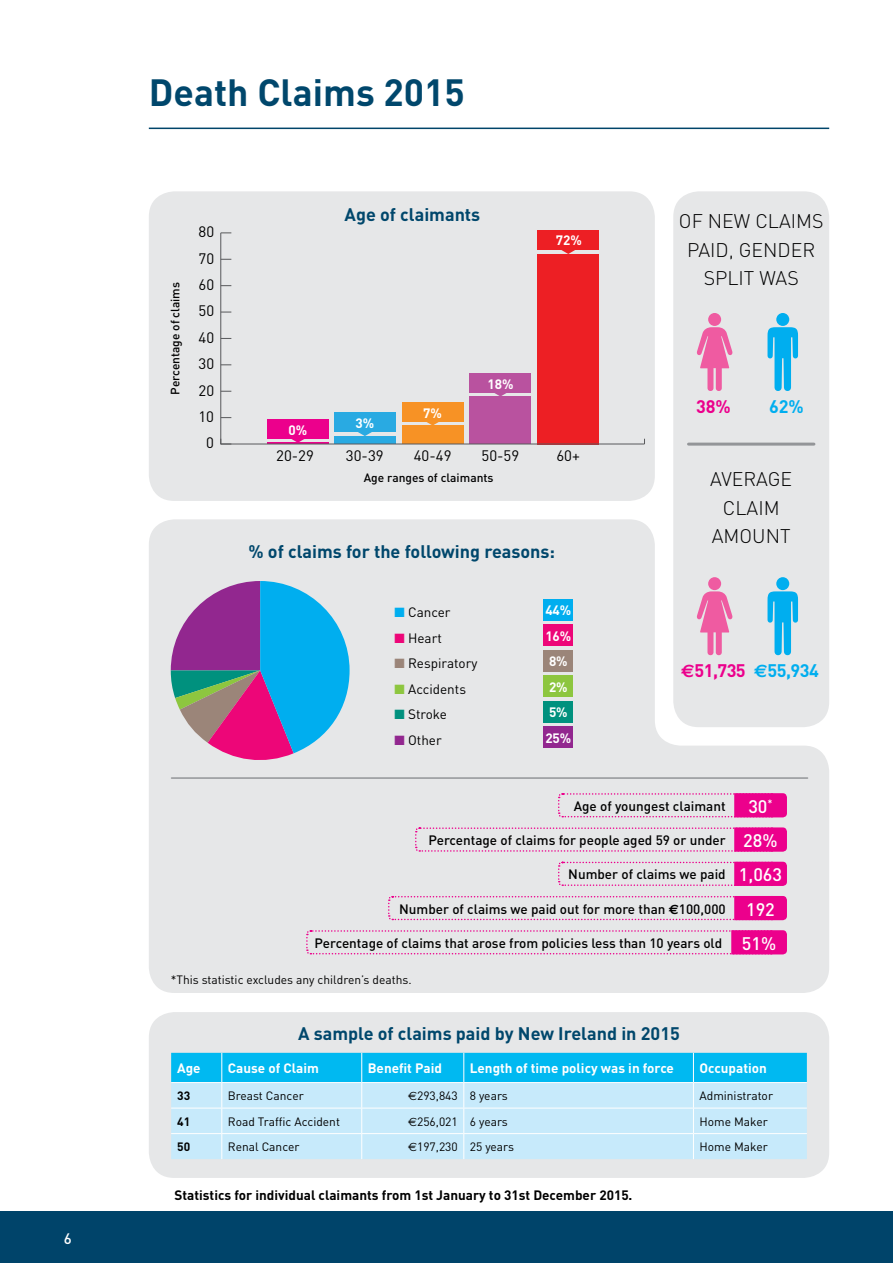
<style>
.page{position:relative;width:893px;height:1263px;background:#fff}
.page>*{position:absolute;margin:0;border:0;box-sizing:border-box;transform-origin:0 0}
.t1{font:700 37.5px "DIN";color:#00476c}
.t2{font:300 19.5px/28.5px "DIN";color:#000;text-align:center}
.t3{font:700 18px "DIN";color:#00476c}
.t4{font:700 18px "DIN";letter-spacing:-.03em;color:#ec008c}
.t5{font:700 18px "DIN";color:#00aeef}
.t6{font:500 18px "DIN";color:#fff}
.t7{font:15px "DIN";color:#000}
.t8{font:500 15px "DIN";color:#fff}
.t9{font:500 13.5px "DIN";color:#000}
.t10{font:700 13.5px "DIN";color:#fff}
.t11{font:700 13.5px "DIN";color:#000}
.t12{font:13.5px "DIN";color:#000}
.t13{font:12px "DIN";color:#000}
.t14{font:500 12px "DIN";color:#000}
.t15{font:700 12px "DIN";color:#000}
.t16{font:500 10.5px "DIN";color:#fff}
.s1{color:#00aeef}
.s2{color:#ed0678}
.s3{color:#9b8579}
.s4{color:#8dc63f}
.s5{color:#00917e}
.s6{color:#92278f}
.s7{font-family:"Euro Sans"}
.s8{font-family:"Euro Sans";color:#00aeef}
.s9{font-size:18px;color:#fff}
.s10{font-family:"Euro Sans";font-weight:700}
</style>
<div class="page">
<div style="left:0;top:1212px;width:893px;height:51px;background:#00446a"></div>
<div style="left:149px;top:519px;width:680px;height:474px;background:#e6e7e8"></div>
<hr style="left:149px;top:128px;width:680px;height:1px;background:#00446a">
<div style="left:149px;top:191px;width:506px;height:310px;background:#e6e7e8;border-radius:26px"></div>
<div style="left:673px;top:191px;width:156px;height:536px;background:#e6e7e8;border-radius:26px"></div>
<div style="left:538px;top:231px;width:61px;height:19px;background:#ed1f24"></div>
<svg style="left:561px;top:250px;width:14px;height:4px"></svg>
<div style="left:470px;top:373px;width:61px;height:19px;background:#b9529f"></div>
<svg style="left:493px;top:392px;width:15px;height:4px"></svg>
<div style="left:402px;top:402px;width:61px;height:19px;background:#f79225"></div>
<svg style="left:425px;top:421px;width:15px;height:4px"></svg>
<div style="left:334px;top:413px;width:61px;height:19px;background:#29aae2"></div>
<svg style="left:358px;top:432px;width:14px;height:4px"></svg>
<div style="left:267px;top:419px;width:61px;height:19px;background:#ec008c"></div>
<svg style="left:290px;top:438px;width:15px;height:5px"></svg>
<hr style="left:220px;top:233px;width:1px;height:211px;background:#58595b">
<div style="left:538px;top:254px;width:61px;height:190px;background:#ed1f24"></div>
<div style="left:470px;top:396px;width:61px;height:48px;background:#b9529f"></div>
<div style="left:402px;top:425px;width:61px;height:19px;background:#f79225"></div>
<div style="left:334px;top:436px;width:61px;height:8px;background:#29aae2"></div>
<hr style="left:267px;top:443px;width:61px;height:1px;background:#ec008c">
<hr style="left:221px;top:444px;width:423px;height:1px;background:#58595b">
<svg style="left:220px;top:439px;width:11px;height:6px"></svg>
<div style="left:776px;top:313px;width:13px;height:13px;background:#00aeef;border-radius:50%"></div>
<svg style="left:767px;top:327px;width:31px;height:64px"></svg>
<div style="left:708px;top:313px;width:13px;height:13px;background:#ef5ba1;border-radius:50%"></div>
<svg style="left:696px;top:327px;width:37px;height:64px"></svg>
<div style="left:776px;top:577px;width:13px;height:13px;background:#00aeef;border-radius:50%"></div>
<svg style="left:767px;top:591px;width:31px;height:65px"></svg>
<div style="left:708px;top:577px;width:13px;height:13px;background:#ef5ba1;border-radius:50%"></div>
<svg style="left:696px;top:591px;width:37px;height:65px"></svg>
<hr style="left:688px;top:443px;width:126px;height:3px;background:#939598">
<div style="left:543px;top:599px;width:30px;height:21px;background:#00aeef"></div>
<div style="left:543px;top:625px;width:30px;height:21px;background:#ed0678"></div>
<div style="left:543px;top:650px;width:30px;height:21px;background:#9b8579"></div>
<div style="left:543px;top:676px;width:30px;height:21px;background:#8dc63f"></div>
<div style="left:543px;top:701px;width:30px;height:21px;background:#00917e"></div>
<div style="left:543px;top:727px;width:30px;height:21px;background:#92278f"></div>
<hr style="left:172px;top:777px;width:635px;height:2px;background:#939598">
<div style="left:149px;top:1012px;width:680px;height:166px;background:#e6e7e8;border-radius:26px"></div>
<svg style="left:171px;top:1053px;width:636px;height:106px;background:#92ddf8"></svg>
<svg style="left:171px;top:581px;width:179px;height:184px;background:#7b8abe"></svg>
<svg style="left:557px;top:792px;width:230px;height:26px;background:#e7add1"></svg>
<svg style="left:414px;top:826px;width:373px;height:27px;background:#e6c1d9"></svg>
<svg style="left:557px;top:861px;width:230px;height:26px;background:#e7add1"></svg>
<svg style="left:387px;top:895px;width:400px;height:26px;background:#e6c2d9"></svg>
<svg style="left:305px;top:929px;width:482px;height:26px;background:#e6c5da"></svg>
<p class="t8" style="left:64px;top:1229px;width:9px">6</p>
<h1 class="t1" style="left:149px;top:68px;width:318px">Death Claims 2015</h1>
<p class="t14" style="left:167px;top:395px;width:114px;rotate:-90deg">Percentage of claims</p>
<p class="t7" style="left:198px;top:223px;width:17px">80</p>
<p class="t7" style="left:198px;top:249px;width:17px">70</p>
<p class="t7" style="left:198px;top:275px;width:17px">60</p>
<p class="t7" style="left:198px;top:302px;width:17px">50</p>
<p class="t7" style="left:198px;top:328px;width:17px">40</p>
<p class="t7" style="left:198px;top:354px;width:17px">30</p>
<p class="t7" style="left:198px;top:381px;width:17px">20</p>
<p class="t7" style="left:198px;top:407px;width:17px">10</p>
<p class="t7" style="left:206px;top:434px;width:9px">0</p>
<h3 class="t3" style="left:345px;top:202px;width:137px">Age of claimants</h3>
<h2 class="t2" style="left:679px;top:207px;width:146px">OF NEW CLAIMS<br>PAID, GEN DER<br>SPLIT WAS</h2>
<p class="t10" style="left:556px;top:232px;width:28px">72%</p>
<p class="t10" style="left:288px;top:421px;width:20px">0%</p>
<p class="t10" style="left:355px;top:415px;width:20px">3%</p>
<p class="t10" style="left:423px;top:404px;width:20px">7%</p>
<p class="t10" style="left:487px;top:375px;width:28px">18%</p>
<p class="t7" style="left:276px;top:446px;width:39px">20-29</p>
<p class="t7" style="left:346px;top:446px;width:39px">30-39</p>
<p class="t14" style="left:364px;top:470px;width:131px">Age ranges of claimants</p>
<p class="t7" style="left:414px;top:446px;width:39px">40-49</p>
<p class="t7" style="left:482px;top:446px;width:39px">50-59</p>
<p class="t7" style="left:556px;top:446px;width:25px">60+</p>
<h3 class="t3" style="left:248px;top:540px;width:308px">% of claims for the following reasons:</h3>
<p class="t12" style="left:394px;top:604px;width:58px"><span class="s1">■</span> Cancer</p>
<p class="t10" style="left:545px;top:602px;width:28px">44%</p>
<p class="t12" style="left:394px;top:630px;width:49px"><span class="s2">■</span> Heart</p>
<p class="t10" style="left:545px;top:627px;width:28px">16%</p>
<p class="t12" style="left:394px;top:655px;width:85px"><span class="s3">■</span> Respiratory</p>
<p class="t10" style="left:549px;top:653px;width:20px">8%</p>
<p class="t12" style="left:394px;top:681px;width:73px"><span class="s4">■</span> Accidents</p>
<p class="t10" style="left:549px;top:678px;width:20px">2%</p>
<p class="t12" style="left:394px;top:706px;width:54px"><span class="s5">■</span> Stroke</p>
<p class="t10" style="left:549px;top:704px;width:20px">5%</p>
<p class="t12" style="left:394px;top:732px;width:49px"><span class="s6">■</span> Other</p>
<p class="t10" style="left:545px;top:729px;width:28px">25%</p>
<h3 class="t4" style="left:696px;top:394px;width:36px">38%</h3>
<h3 class="t5" style="left:769px;top:394px;width:36px">62%</h3>
<h2 class="t2" style="left:710px;top:465px;width:82px">AVE RAGE<br>CLAIM<br>AMOUNT</h2>
<h3 class="t4" style="left:681px;top:659px;width:139px"><span class="s7">E</span>51,735 <span class="s8">E</span><span class="s1">55,934</span></h3>
<p class="t9" style="left:574px;top:797px;width:153px">Age of youngest claimant</p>
<p class="t16" style="left:767px;top:796px;width:7px">*</p>
<p class="t9" style="left:428px;top:832px;width:351px">Percentage of claims for people aged 59 or under <span class="s9">28%</span></p>
<p class="t9" style="left:568px;top:866px;width:215px">Number of claims we paid <span class="s9">1,063</span></p>
<p class="t9" style="left:399px;top:900px;width:377px">Number of claims we paid out for more than <span class="s10">€</span>100,000 <span class="s9">192</span></p>
<p class="t9" style="left:315px;top:934px;width:463px">Percentage of claims that arose from policies less than 10 years old <span class="s9">51%</span></p>
<h3 class="t6" style="left:748px;top:795px;width:21px">30</h3>
<p class="t13" style="left:171px;top:972px;width:242px">*This statistic excludes any children’s deaths.</p>
<h3 class="t3" style="left:298px;top:1021px;width:383px">A sample of claims paid by New Ireland in 2015</h3>
<p class="t10" style="left:177px;top:1059px;width:25px">Age</p>
<p class="t10" style="left:228px;top:1059px;width:93px">Cause of Claim</p>
<p class="t10" style="left:368px;top:1059px;width:76px">Benefit Paid</p>
<p class="t10" style="left:470px;top:1059px;width:206px">Length of time policy was in force</p>
<p class="t10" style="left:699px;top:1059px;width:69px">Occupation</p>
<p class="t15" style="left:177px;top:1088px;width:15px">33</p>
<p class="t13" style="left:228px;top:1088px;width:77px">Breast Cancer</p>
<p class="t13" style="left:408px;top:1088px;width:101px"><span class="s7">E</span>293,843 8 years</p>
<p class="t13" style="left:699px;top:1088px;width:75px">Administrator</p>
<p class="t15" style="left:177px;top:1114px;width:15px">41</p>
<p class="t13" style="left:228px;top:1114px;width:114px">Road Traffic Accident</p>
<p class="t13" style="left:408px;top:1114px;width:101px"><span class="s7">E</span>256,021 6 years</p>
<p class="t13" style="left:699px;top:1114px;width:70px">Home Maker</p>
<p class="t15" style="left:177px;top:1139px;width:15px">50</p>
<p class="t13" style="left:228px;top:1139px;width:73px">Renal Cancer</p>
<p class="t13" style="left:408px;top:1139px;width:108px"><span class="s7">E</span>197,230 25 years</p>
<p class="t13" style="left:699px;top:1139px;width:70px">Home Maker</p>
<p class="t11" style="left:175px;top:1186px;width:459px">Statistics for individual claimants from 1st January to 31st December 2015.</p>
</div>
